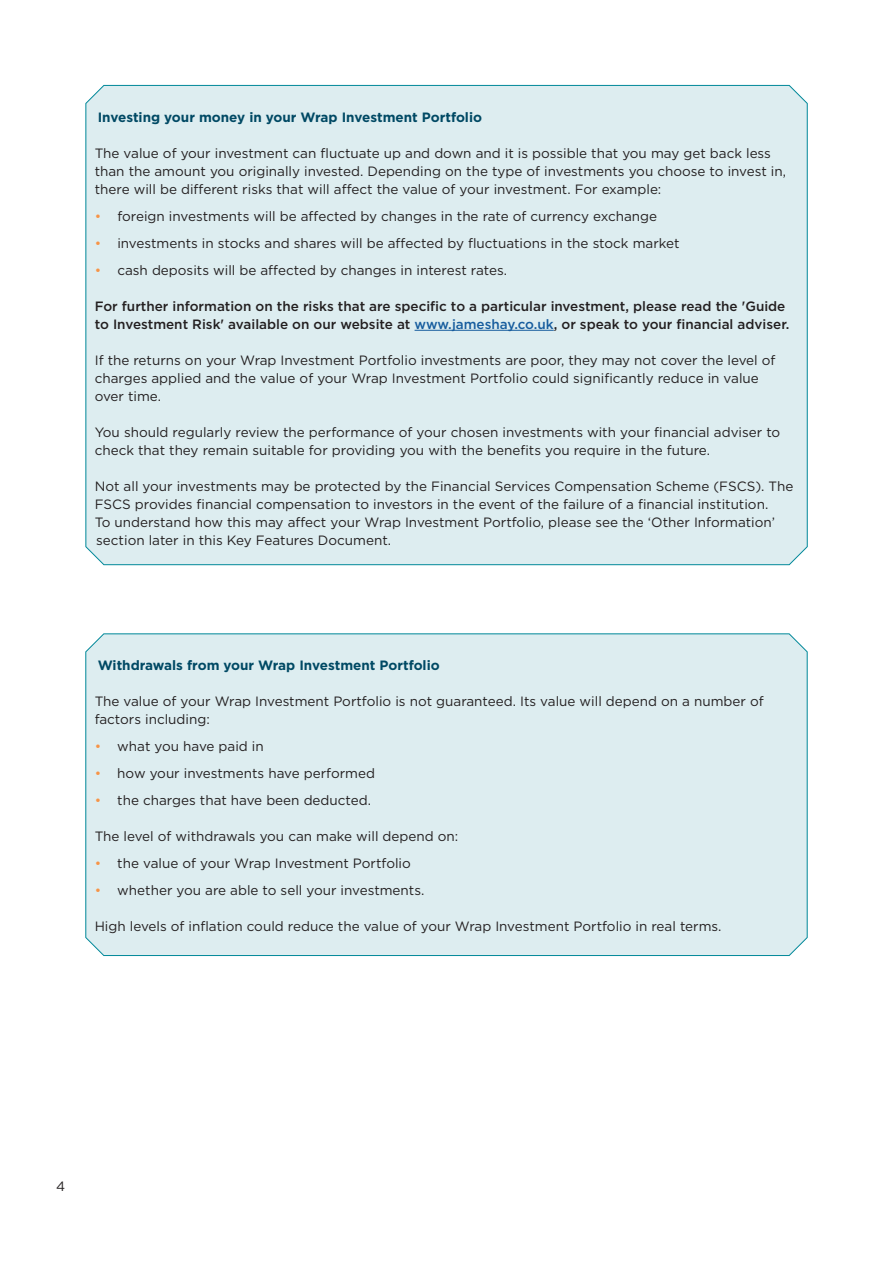
<style>
.page{position:relative;width:893px;height:1263px;background:#fff}
.page>*{position:absolute;margin:0;border:0;box-sizing:border-box;transform-origin:0 0}
.t1{font:13.5px/18px "Gotham";color:#231f20}
.t2{font:500 13.5px/18px "Gotham";color:#231f20}
.t3{font:700 13.5px "Gotham";color:#004964}
.s1{color:#f79447}
.s2{color:#175d9e}
</style>
<div class="page">
<hr style="left:892px;top:0;width:1px;height:1263px;background:#e6f5fc">
<div style="left:85px;top:84px;width:723px;height:481px;background:#ddedf0"></div>
<div style="left:85px;top:633px;width:723px;height:323px;background:#ddedf0"></div>
<p class="t3" style="left:98px;top:108px;width:386px">Investing your money in your Wrap Investment Portfolio</p>
<p class="t1" style="left:95px;top:144px;width:693px">The value of your investment can fluctuate up and down and it is possible that you may get back less than the amount you originally invested. Depending on the type of investments you choose to invest in, there will be different risks that will affect the value of your investment. For example:</p>
<p class="t1" style="left:95px;top:207px;width:564px"><span class="s1">•</span> foreign investments will be affected by changes in the rate of currency exchange</p>
<p class="t1" style="left:95px;top:234px;width:586px"><span class="s1">•</span> investments in stocks and shares will be affected by fluctuations in the stock market</p>
<p class="t1" style="left:95px;top:261px;width:414px"><span class="s1">•</span> cash deposits will be affected by changes in interest rates.</p>
<p class="t2" style="left:95px;top:297px;width:696px">For further information on the risks that are specific to a particular investment, please read the 'Guide to Investment Risk' available on our website at <span class="s2">www.jameshay.co.uk</span>, or speak to your financial adviser.</p>
<p class="t1" style="left:95px;top:351px;width:682px">If the returns on your Wrap Investment Portfolio investments are poor, they may not cover the level of charges applied and the value of your Wrap Investment Portfolio could significantly reduce in value over time.</p>
<p class="t1" style="left:95px;top:423px;width:687px">You should regularly review the performance of your chosen investments with your financial adviser to check that they remain suitable for providing you with the benefits you require in the future.</p>
<p class="t1" style="left:95px;top:477px;width:700px">Not all your investments may be protected by the Financial Services Compensation Scheme (FSCS). The FSCS provides financial compensation to investors in the event of the failure of a financial institution.<br>To understand how this may affect your Wrap Investment Portfolio, please see the ‘Other Information’ section later in this Key Features Document.</p>
<p class="t3" style="left:98px;top:657px;width:344px">Withdrawals from your Wrap Investment Portfolio</p>
<p class="t1" style="left:95px;top:692px;width:671px">The value of your Wrap Investment Portfolio is not guaranteed. Its value will depend on a number of factors including:</p>
<p class="t1" style="left:95px;top:737px;width:171px"><span class="s1">•</span> what you have paid in</p>
<p class="t1" style="left:95px;top:764px;width:282px"><span class="s1">•</span> how your investments have performed</p>
<p class="t1" style="left:95px;top:791px;width:278px"><span class="s1">•</span> the charges that have been deducted.</p>
<p class="t1" style="left:95px;top:827px;width:365px">The level of withdrawals you can make will depend on:</p>
<p class="t1" style="left:95px;top:854px;width:318px"><span class="s1">•</span> the value of your Wrap Investment Portfolio</p>
<p class="t1" style="left:95px;top:881px;width:331px"><span class="s1">•</span> whether you are able to sell your investments.</p>
<p class="t1" style="left:95px;top:917px;width:628px">High levels of inflation could reduce the value of your Wrap Investment Portfolio in real terms.</p>
<p class="t1" style="left:56px;top:1177px;width:11px">4</p>
</div>
